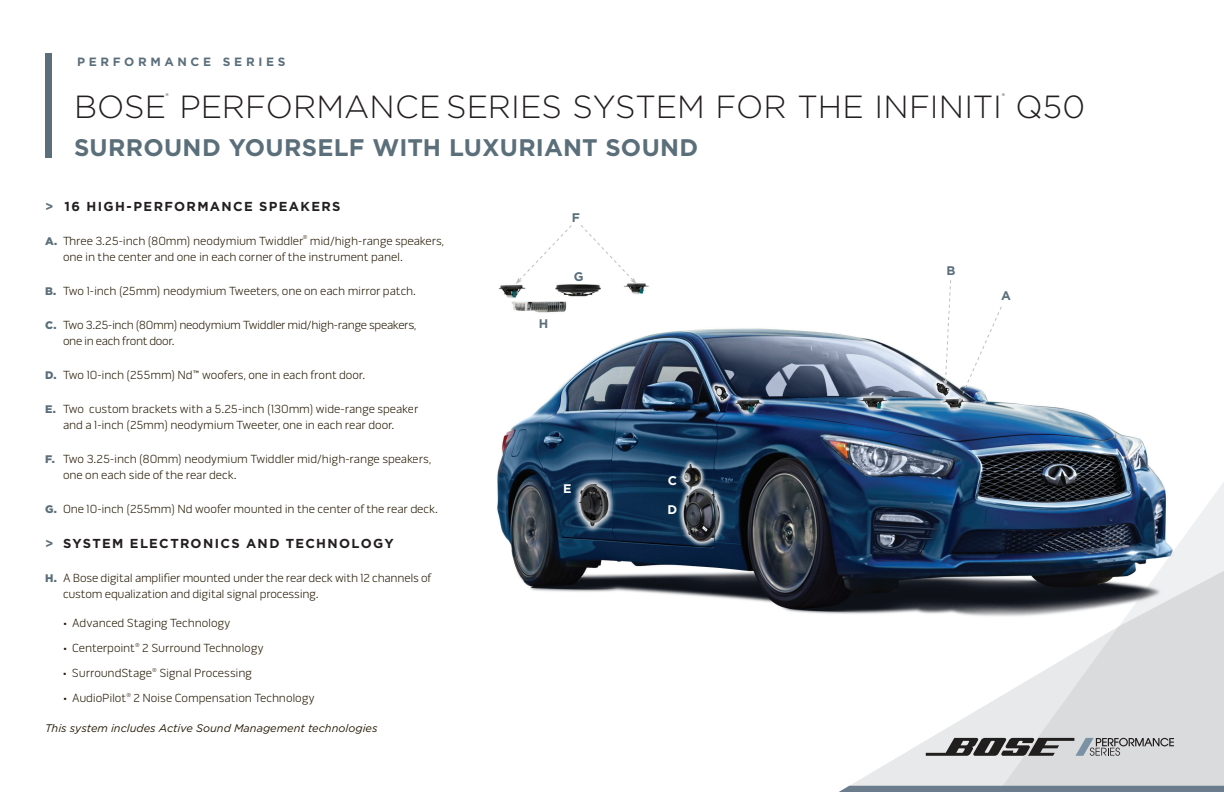
<style>
.page{position:relative;width:1224px;height:792px;background:#fff}
.page>*{position:absolute;margin:0;border:0;box-sizing:border-box;transform-origin:0 0}
.t1{font:300 32px "Gotham";color:#231f20}
.t2{font:700 24px "Gotham";letter-spacing:.01em;color:#5b6f7b}
.t3{font:700 13px "Gotham";letter-spacing:.105em;color:#231f20}
.t4{font:700 12.5px "Gotham";color:#5b6f7b}
.t5{font:700 12.5px "Gotham";color:#fff}
.t6{font:300 12px/16px "Bose Gothic";letter-spacing:-.01em;color:#251a05}
.t7{font:300 12px/16px "Bose Gothic";letter-spacing:-.03em;color:#251a05}
.t8{font:700 12px "Gotham";letter-spacing:.305em;color:#5b6f7b}
.t9{font:italic 11px "Gotham";color:#251a05}
.t10{font:300 8.2px "Gotham";color:#231f20}
.s1{color:#5b6f7b}
.s2{font-family:"Gotham";font-weight:900;font-size:11px;color:#5b6f7b}
</style>
<div class="page">
<svg style="left:849px;top:696px;width:153px;height:90px"></svg>
<svg style="left:1002px;top:689px;width:222px;height:97px;background:#dbdcde"></svg>
<div style="left:839px;top:786px;width:385px;height:6px;background:#6b7d8d"></div>
<svg style="left:926px;top:738px;width:248px;height:18px;background:#8a8b8c"></svg>
<div style="left:45px;top:54px;width:6px;height:104px;background:#5b6f7b"></div>
<img style="left:497px;top:283px;width:727px;height:406px">
<svg style="left:943px;top:280px;width:8px;height:106px"></svg>
<svg style="left:958px;top:306px;width:44px;height:98px"></svg>
<svg style="left:516px;top:225px;width:57px;height:59px"></svg>
<svg style="left:580px;top:225px;width:56px;height:59px"></svg>
<p class="t8" style="left:77px;top:54px;width:210px">PERFORMANCE SERIES</p>
<p class="t10" style="left:166px;top:91px;width:5px">®</p>
<p class="t10" style="left:1002px;top:91px;width:5px">®</p>
<h1 class="t1" style="left:74px;top:86px;width:1013px">BOSE PERFORMANCE SERIES SYSTEM FOR THE INFINITI Q50</h1>
<h2 class="t2" style="left:74px;top:131px;width:626px">SURROUND YOURSELF WITH LUXURIANT SOUND</h2>
<p class="t3" style="left:45px;top:197px;width:297px"><span class="s1">&gt;</span> 16 HIGH-PERFORMANCE SPEAKERS</p>
<p class="t6" style="left:63px;top:233px;width:383px;text-indent:-18px"><span class="s2">A.</span> Three 3.25-inch (80mm) neodymium Twiddler<sup>®</sup> mid/high-range speakers, one in the center and one in each corner of the instrument panel.</p>
<p class="t6" style="left:45px;top:283px;width:373px"><span class="s2">B.</span> Two 1-inch (25mm) neodymium Tweeters, one on each mirror patch.</p>
<p class="t7" style="left:63px;top:317px;width:355px;text-indent:-18px"><span class="s2">C.</span> Two 3.25-inch (80mm) neodymium Twiddler mid/high-range speakers, one in each front door.</p>
<p class="t6" style="left:45px;top:367px;width:322px"><span class="s2">D.</span> Two 10-inch (255mm) Nd™ woofers, one in each front door.</p>
<p class="t6" style="left:45px;top:401px;width:375px;text-align:center"><span class="s2">E.</span> Two custom brackets with a 5.25-inch (130mm) wide-range speaker and a 1-inch (25mm) neodymium Tweeter, one in each rear door.</p>
<p class="t6" style="left:63px;top:451px;width:370px;text-indent:-18px"><span class="s2">F.</span> Two 3.25-inch (80mm) neodymium Twiddler mid/high-range speakers, one on each side of the rear deck.</p>
<p class="t6" style="left:45px;top:501px;width:395px"><span class="s2">G.</span> One 10-inch (255mm) Nd woofer mounted in the center of the rear deck.</p>
<p class="t3" style="left:45px;top:534px;width:350px"><span class="s1">&gt;</span> SYSTEM ELECTRONICS AND TECHNOLOGY</p>
<p class="t6" style="left:63px;top:570px;width:370px;text-indent:-18px"><span class="s2">H.</span> A Bose digital amplifier mounted under the rear deck with 12 channels of custom equalization and digital signal processing.</p>
<p class="t6" style="left:63px;top:615px;width:169px">• Advanced Staging Technology</p>
<p class="t6" style="left:63px;top:640px;width:202px">• Centerpoint<sup>®</sup> 2 Surround Technology</p>
<p class="t6" style="left:63px;top:665px;width:190px">• SurroundStage<sup>®</sup> Signal Processing</p>
<p class="t6" style="left:63px;top:690px;width:253px">• AudioPilot<sup>®</sup> 2 Noise Compensation Technology</p>
<p class="t9" style="left:45px;top:721px;width:334px">This system includes Active Sound Management technologies</p>
<p class="t4" style="left:539px;top:316px;width:11px">H</p>
<p class="t4" style="left:572px;top:209px;width:10px">F</p>
<p class="t4" style="left:574px;top:268px;width:11px">G</p>
<p class="t5" style="left:563px;top:480px;width:10px">E</p>
<p class="t5" style="left:668px;top:472px;width:11px">C</p>
<p class="t5" style="left:668px;top:502px;width:11px">D</p>
<p class="t4" style="left:946px;top:262px;width:11px">B</p>
<p class="t4" style="left:1001px;top:287px;width:11px">A</p>
</div>
